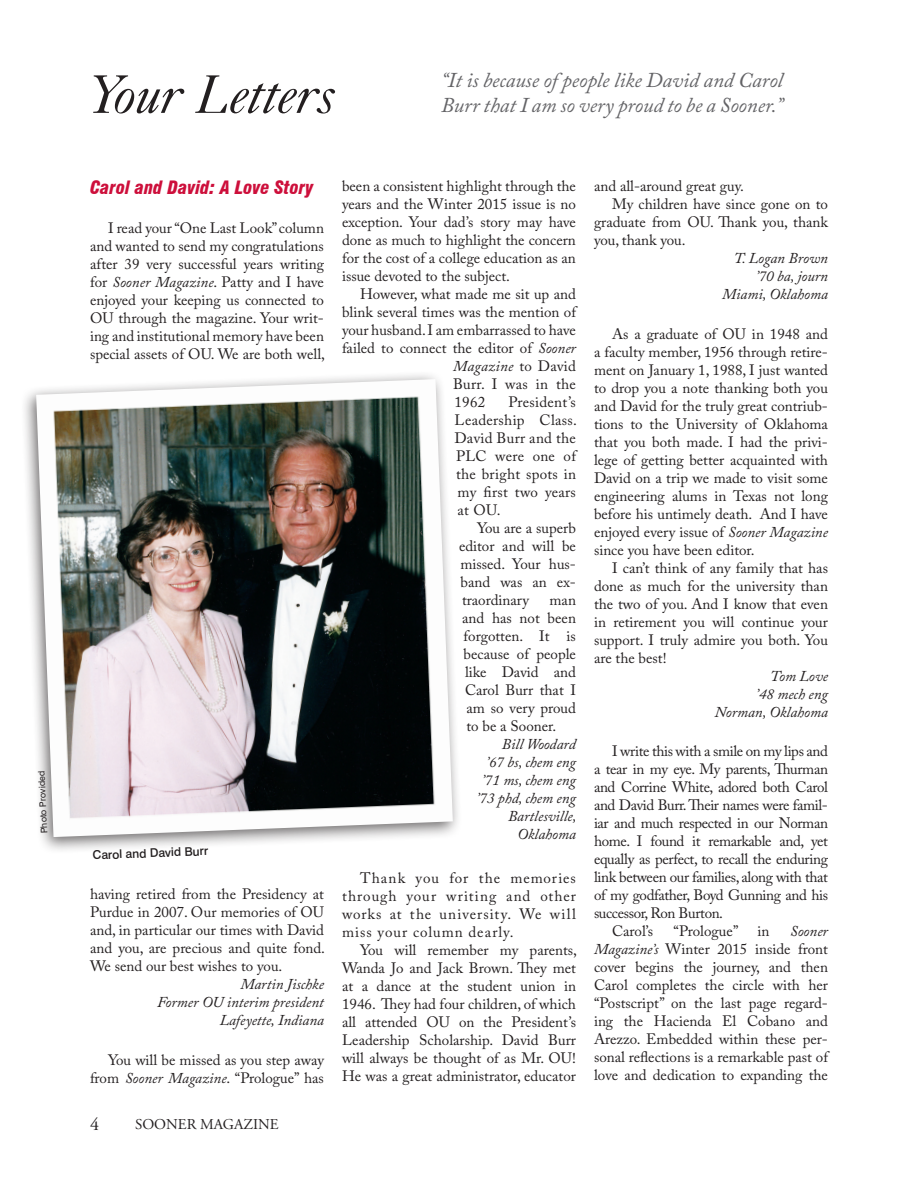
<style>
.page{position:relative;width:918px;height:1188px;background:#fff}
.page>*{position:absolute;margin:0;border:0;box-sizing:border-box;transform-origin:0 0}
.LettersSig{font:italic 54px "Caslon 540 BT";color:#231f20}
.Letters{font:italic 21px/25.2px "Adobe Caslon Pro";color:#636366}
.LettersHead{font:italic 900 condensed 18px "Swiss 721 BT";color:#cd0f3b}
.t1{font:18px "Adobe Garamond Pro";color:#231f20}
.BodyText{font:15px/18px "Adobe Caslon Pro";color:#231f20;text-align:justify}
.LettersSig-2{font:italic 15px "Adobe Caslon Pro";color:#231f20}
.BodyText-2{font:italic 15px "Adobe Caslon Pro";letter-spacing:.02em;color:#231f20}
.t2{font:15px "Adobe Garamond Pro";color:#231f20}
.Cutline{font:500 12px "Swiss 721 BT";color:#231f20}
.Photo_Credit{font:9px "Swiss 721 BT";color:#231f20}
.s1{font-style:italic}
.s2{font-style:normal}
</style>
<div class="page">
<div style="left:20px;top:371px;width:443px;height:484px;background:#231f20;opacity:.65"></div>
<img style="left:36px;top:379px;width:417px;height:458px">
<p class="Photo_Credit" style="left:38px;top:834px;width:64px;rotate:-92deg">Photo Provided</p>
<p class="LettersSig" style="left:90px;top:61px;width:246px">Your Letters</p>
<p class="Letters" style="left:441px;top:67px;width:344px">“It is because of people like David and Carol<br>Burr that I am so very proud to be a Sooner.”</p>
<p class="LettersHead" style="left:90px;top:176px;width:225px">Carol and David: A Love Story</p>
<p class="BodyText" style="left:90px;top:219px;width:237px;text-indent:18px">I read your “One Last Look” column and wanted to send my congratulations after 39 very successful years writing for <span class="s1">Sooner Magazine</span>. Patty and I have enjoyed your keeping us connected to OU through the magazine. Your writ&shy;ing and institutional memory have been special assets of OU. We are both well,</p>
<p class="Cutline" style="left:93px;top:848px;width:117px;rotate:-2deg">Carol and David Burr</p>
<p class="BodyText" style="left:90px;top:885px;width:237px">having retired from the Presidency at Purdue in 2007. Our memories of OU and, in particular our times with David and you, are precious and quite fond.<br>We send our best wishes to you.</p>
<p class="LettersSig-2" style="left:240px;top:975px;width:85px">Martin Jischke</p>
<p class="LettersSig-2" style="left:157px;top:993px;width:168px">Former OU interim president</p>
<p class="LettersSig-2" style="left:220px;top:1011px;width:106px">Lafeyette, Indiana</p>
<p class="BodyText" style="left:90px;top:1051px;width:236px;text-align:right">You will be missed as you step away from <span class="s1">Sooner Magazine</span>. “Prologue” has</p>
<p class="t1" style="left:90px;top:1113px;width:10px">4</p>
<p class="t2" style="left:135px;top:1115px;width:145px">SOONER MAGAZINE</p>
<p class="BodyText" style="left:342px;top:177px;width:236px">been a consistent highlight through the years and the Winter 2015 issue is no exception. Your dad’s story may have done as much to highlight the concern for the cost of a college education as an issue devoted to the subject.</p>
<p class="BodyText" style="left:360px;top:285px;width:217px">However, what made me sit up and</p>
<p class="BodyText" style="left:342px;top:303px;width:236px">blink several times was the mention of</p>
<p class="BodyText" style="left:342px;top:321px;width:235px">your husband. I am embarrassed to have</p>
<p class="BodyText" style="left:342px;top:339px;width:236px">failed to connect the editor of <span class="s1">Sooner</span></p>
<p class="BodyText-2" style="left:453px;top:357px;width:124px">Magazine <span class="s2">to David</span></p>
<p class="BodyText" style="left:453px;top:375px;width:124px">Burr. I was in the</p>
<p class="BodyText" style="left:454px;top:393px;width:32px">1962</p>
<p class="BodyText" style="left:454px;top:393px;width:124px;text-indent:54px">President’s Leadership Class.<br>David Burr and the PLC were one of the bright spots in my first two years at OU.</p>
<p class="BodyText" style="left:459px;top:519px;width:119px;text-indent:18px">You are a superb editor and will be missed. Your hus&shy;band was an ex&shy;traordinary</p>
<p class="BodyText" style="left:550px;top:591px;width:28px">man</p>
<p class="BodyText" style="left:462px;top:609px;width:115px">and has not been</p>
<p class="BodyText" style="left:464px;top:627px;width:114px">forgotten. It is</p>
<p class="BodyText" style="left:464px;top:645px;width:114px">because of people</p>
<p class="BodyText" style="left:465px;top:663px;width:112px">like David and</p>
<p class="BodyText" style="left:465px;top:681px;width:113px">Carol Burr that I</p>
<p class="BodyText" style="left:466px;top:699px;width:111px">am so very proud</p>
<p class="BodyText" style="left:466px;top:717px;width:91px">to be a Sooner.</p>
<p class="LettersSig-2" style="left:502px;top:735px;width:76px">Bill Woodard</p>
<p class="LettersSig-2" style="left:486px;top:753px;width:91px">’67 bs, chem eng</p>
<p class="LettersSig-2" style="left:482px;top:771px;width:95px">’71 ms, chem eng</p>
<p class="LettersSig-2" style="left:477px;top:789px;width:101px">’73 phd, chem eng</p>
<p class="LettersSig-2" style="left:508px;top:807px;width:70px">Bartlesville,</p>
<p class="LettersSig-2" style="left:517px;top:825px;width:60px">Oklahoma</p>
<p class="BodyText" style="left:342px;top:869px;width:236px;text-indent:18px">Thank you for the memories through your writing and other works at the university. We will miss your column dearly.</p>
<p class="BodyText" style="left:342px;top:941px;width:237px;text-indent:18px">You will remember my parents, Wanda Jo and Jack Brown. They met at a dance at the student union in 1946. They had four children, of which all attended OU on the President’s Leadership Scholarship. David Burr will always be thought of as Mr. OU!<br>He was a great administrator, educator</p>
<p class="BodyText" style="left:594px;top:177px;width:151px">and all-around great guy.</p>
<p class="BodyText" style="left:594px;top:195px;width:236px;text-indent:18px">My children have since gone on to graduate from OU. Thank you, thank you, thank you.</p>
<p class="LettersSig-2" style="left:734px;top:249px;width:96px">T. Logan Brown</p>
<p class="LettersSig-2" style="left:756px;top:267px;width:73px">’70 ba, journ</p>
<p class="LettersSig-2" style="left:722px;top:285px;width:107px">Miami, Oklahoma</p>
<p class="BodyText" style="left:594px;top:324px;width:236px;text-indent:18px">As a graduate of OU in 1948 and a faculty member, 1956 through retire&shy;ment on January 1, 1988, I just wanted to drop you a note thanking both you and David for the truly great contriub&shy;tions to the University of Oklahoma that you both made. I had the privi&shy;lege of getting better acquainted with David on a trip we made to visit some engineering alums in Texas not long before his untimely death. And I have enjoyed every issue of <span class="s1">Sooner Magazine </span>since you have been editor.</p>
<p class="BodyText" style="left:594px;top:558px;width:236px;text-indent:18px">I can’t think of any family that has done as much for the university than the two of you. And I know that even in retirement you will continue your support. I truly admire you both. You are the best!</p>
<p class="LettersSig-2" style="left:770px;top:667px;width:59px">Tom Love</p>
<p class="LettersSig-2" style="left:756px;top:685px;width:73px">’48 mech eng</p>
<p class="LettersSig-2" style="left:715px;top:703px;width:115px">Norman, Oklahoma</p>
<p class="BodyText" style="left:594px;top:742px;width:236px;text-indent:18px">I write this with a smile on my lips and a tear in my eye. My parents, Thurman and Corrine White, adored both Carol and David Burr. Their names were famil&shy;iar and much respected in our Norman home. I found it remarkable and, yet equally as perfect, to recall the enduring link between our families, along with that of my godfather, Boyd Gunning and his successor, Ron Burton.</p>
<p class="BodyText" style="left:612px;top:922px;width:43px">Carol’s</p>
<p class="BodyText" style="left:673px;top:922px;width:66px">“Prologue”</p>
<p class="BodyText" style="left:758px;top:922px;width:13px">in</p>
<p class="BodyText" style="left:594px;top:922px;width:236px;text-indent:196px"><span class="s1">Sooner Magazine’s</span> Winter 2015 inside front cover begins the journey, and then Carol completes the circle with her “Postscript” on the last page regard&shy;ing the Hacienda El Cobano and Arezzo. Embedded within these per&shy;sonal reflections is a remarkable past of love and dedication to expanding the</p>
</div>
